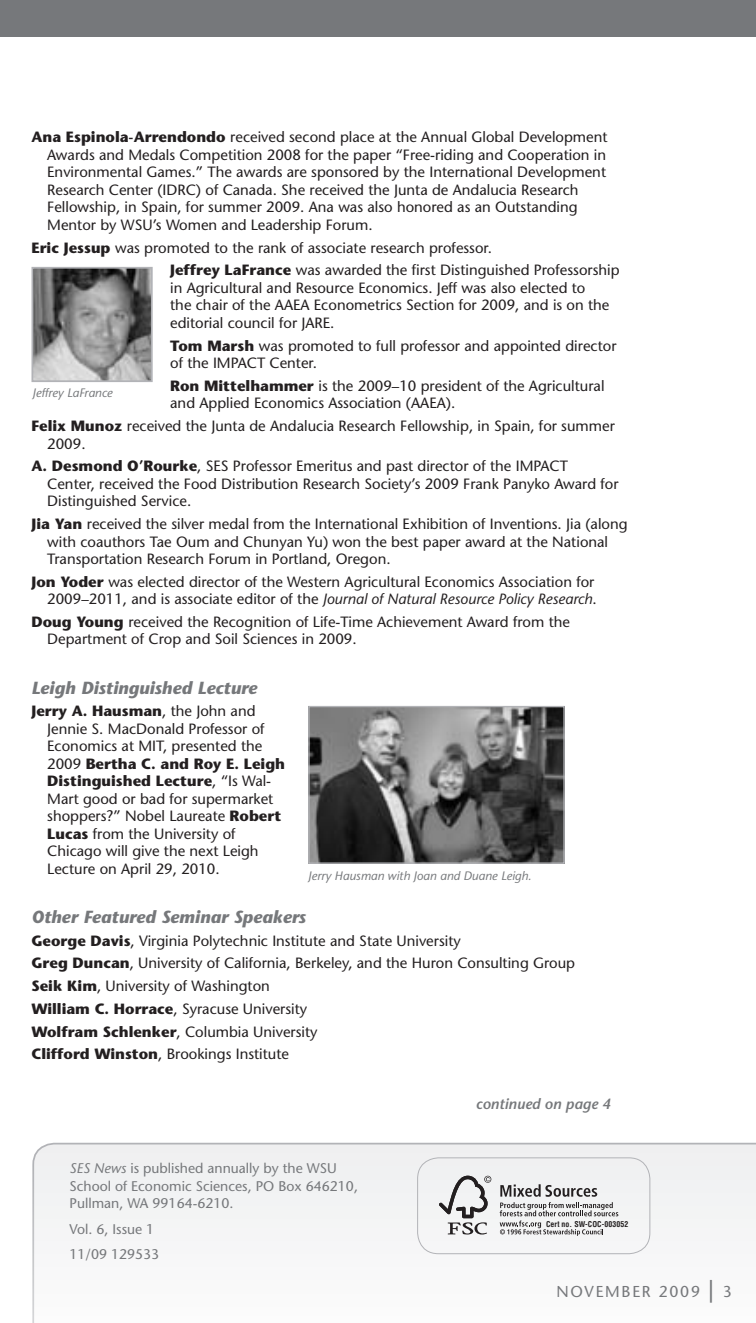
<style>
.page{position:relative;width:756px;height:1323px;background:#fff}
.page>*{position:absolute;margin:0;border:0;box-sizing:border-box;transform-origin:0 0}
.t1{font:italic 700 17.5px "Stone Sans";color:#76787b}
.t2{font:15.75px "Stone Sans";color:#76787b}
.t3{font:14.88px/17.5px "Stone Sans";color:#231f20}
.t4{font:italic 600 14.88px "Stone Sans";color:#76787b}
.t5{font:14px/17.5px "Stone Sans";color:#76787b}
.t6{font:italic 12.25px "Stone Sans";color:#76787b}
.t7{font:700 condensed 7.88px "Helvetica";letter-spacing:.01em;color:#231f20}
.s1{font-weight:700}
.s2{font-style:italic}
.s3{font-weight:600;font-size:22.75px}
</style>
<div class="page">
<div style="left:32px;top:1143px;width:724px;height:180px;background:#f5f5f6"></div>
<img style="left:310px;top:708px;width:253px;height:154px">
<div style="left:308px;top:706px;width:257px;height:158px;border:1px solid #b2b3b7"></div>
<img style="left:35px;top:270px;width:115px;height:109px">
<div style="left:32px;top:267px;width:121px;height:115px;border:2px solid #b2b3b7"></div>
<svg style="left:439px;top:1176px;width:52px;height:59px"></svg>
<svg style="left:500px;top:1184px;width:118px;height:52px"></svg>
<div style="left:417px;top:1157px;width:233px;height:97px;border:1px solid #b2b3b7;border-radius:21px"></div>
<div style="left:0;top:0;width:756px;height:37px;background:#76787b"></div>
<p class="t3" style="left:47px;top:129px;width:562px;text-indent:-16px"><span class="s1">Ana Espinola-Arrendondo</span> received second place at the Annual Global Development Awards and Medals Competition 2008 for the paper “Free-riding and Cooperation in Environmental Games.” The awards are sponsored by the International Development Research Center (IDRC) of Canada. She received the Junta de Andalucia Research Fellowship, in Spain, for summer 2009. Ana was also honored as an Outstanding Mentor by WSU’s Women and Leadership Forum.</p>
<p class="t3" style="left:170px;top:236px;width:451px;line-height:22.8px;text-indent:-139px"><span class="s1">Eric Jessup</span> was promoted to the rank of associate research professor.<br><span class="s1">Jeffrey LaFrance</span> was awarded the first Distinguished Professorship</p>
<p class="t3" style="left:170px;top:279px;width:441px">in Agricultural and Resource Economics. Jeff was also elected to the chair of the AAEA Econometrics Section for 2009, and is on the editorial council for JARE.</p>
<p class="t3" style="left:170px;top:337px;width:448px"><span class="s1">Tom Marsh</span> was promoted to full professor and appointed director of the IMPACT Center.</p>
<p class="t3" style="left:170px;top:377px;width:436px"><span class="s1">Ron Mittelhammer</span> is the 2009–10 president of the Agricultural and Applied Economics Association (AAEA).</p>
<p class="t3" style="left:47px;top:417px;width:569px;text-indent:-16px"><span class="s1">Felix Munoz</span> received the Junta de Andalucia Research Fellowship, in Spain, for summer<br>2009.</p>
<p class="t3" style="left:47px;top:457px;width:573px;text-indent:-16px"><span class="s1">A. Desmond O’Rourke</span>, SES Professor Emeritus and past director of the IMPACT<br>Center, received the Food Distribution Research Society’s 2009 Frank Panyko Award for<br>Distinguished Service.</p>
<p class="t3" style="left:47px;top:515px;width:582px;text-indent:-16px"><span class="s1">Jia Yan</span> received the silver medal from the International Exhibition of Inventions. Jia (along with coauthors Tae Oum and Chunyan Yu) won the best paper award at the National<br>Transportation Research Forum in Portland, Oregon.</p>
<p class="t3" style="left:32px;top:573px;width:567px;text-align:right"><span class="s1">Jon Yoder</span> was elected director of the Western Agricultural Economics Association for<br>2009–2011, and is associate editor of the <span class="s2">Journal of Natural Resource Policy Research</span>.</p>
<p class="t3" style="left:47px;top:613px;width:524px;text-indent:-16px"><span class="s1">Doug Young</span> received the Recognition of Life-Time Achievement Award from the<br>Department of Crop and Soil Sciences in 2009.</p>
<p class="t1" style="left:32px;top:677px;width:227px">Leigh Distinguished Lecture</p>
<p class="t3" style="left:47px;top:703px;width:239px;text-indent:-16px"><span class="s1">Jerry A. Hausman</span>, the John and<br>Jennie S. MacDonald Professor of<br>Economics at MIT, presented the<br>2009 <span class="s1">Bertha C. and Roy E. Leigh<br>Distinguished Lecture</span>, “Is Wal-<br>Mart good or bad for supermarket shoppers?” Nobel Laureate <span class="s1">Robert<br>Lucas</span> from the University of<br>Chicago will give the next Leigh<br>Lecture on April 29, 2010.</p>
<p class="t1" style="left:32px;top:906px;width:276px">Other Featured Seminar Speakers</p>
<p class="t3" style="left:32px;top:929px;width:545px;line-height:22.8px"><span class="s1">George Davis</span>, Virginia Polytechnic Institute and State University<br><span class="s1">Greg Duncan</span>, University of California, Berkeley, and the Huron Consulting Group <span class="s1">Seik Kim</span>, University of Washington<br><span class="s1">William C. Horrace</span>, Syracuse University<br><span class="s1">Wolfram Schlenker</span>, Columbia University<br><span class="s1">Clifford Winston</span>, Brookings Institute</p>
<p class="t6" style="left:32px;top:385px;width:82px">Jeffrey LaFrance</p>
<p class="t6" style="left:308px;top:868px;width:225px">Jerry Hausman with Joan and Duane Leigh.</p>
<p class="t5" style="left:70px;top:1160px;width:290px"><span class="s2">SES News</span> is published annually by the WSU<br>School of Economic Sciences, PO Box 646210,<br>Pullman, WA 99164-6210.</p>
<p class="t5" style="left:70px;top:1216px;width:91px;line-height:25.4px">Vol. 6, Issue 1<br>11/09 129533</p>
<p class="t4" style="left:476px;top:1095px;width:136px">continued on page 4</p>
<p class="t7" style="left:546px;top:1219px;width:84px">Cert no. SW-COC-003052</p>
<p class="t2" style="left:556px;top:1282px;width:13px">november</p>
<p class="t2" style="left:659px;top:1282px;width:75px">2009 <span class="s3">|</span> 3</p>
</div>
